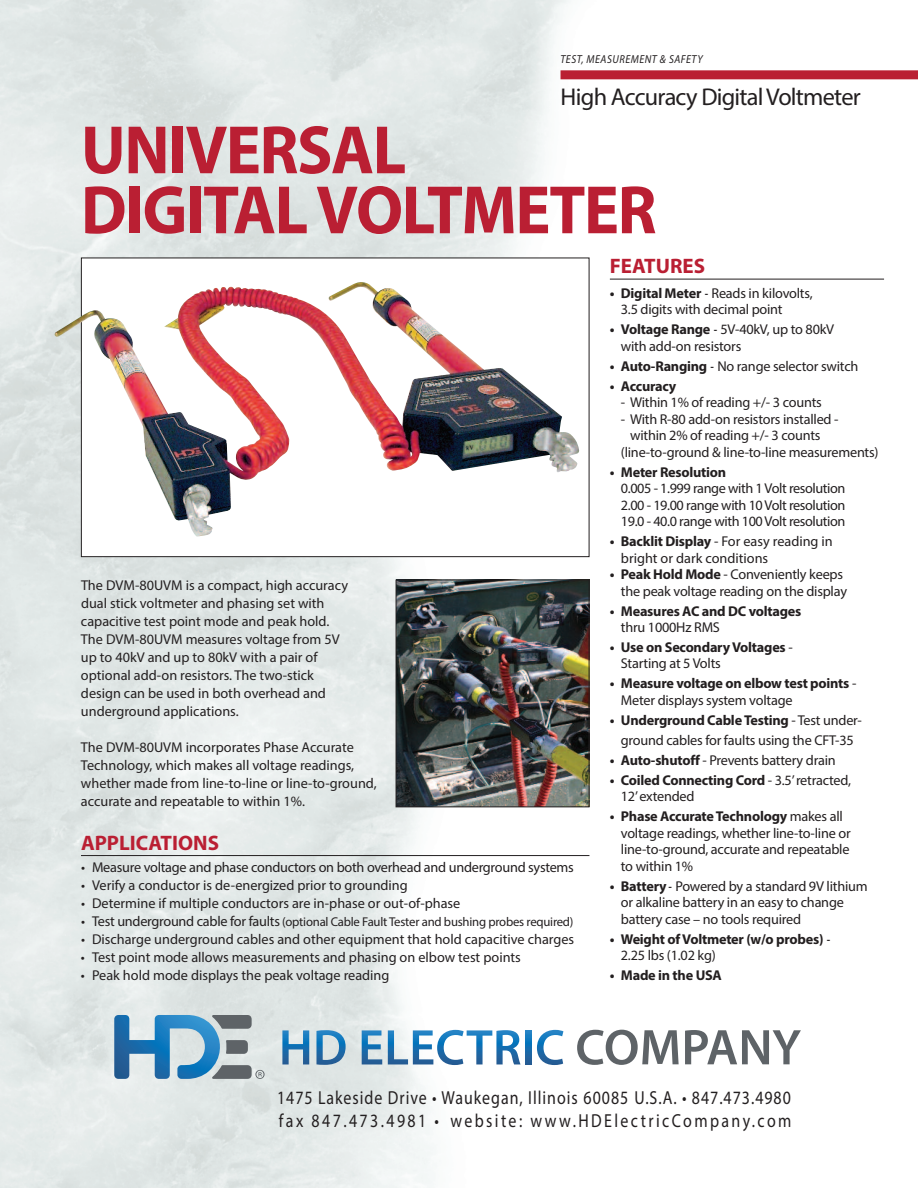
<style>
.page{position:relative;width:918px;height:1188px;background:#fff}
.page>*{position:absolute;margin:0;border:0;box-sizing:border-box;transform-origin:0 0}
.t1{font:700 69px/60px "Myriad Pro";letter-spacing:-.02em;color:#ba1f33;scale:.95 1}
.t2{font:24.3px "Myriad Pro";letter-spacing:-.03em;color:#231f20}
.t3{font:700 21px "Myriad Pro";color:#ba1f33}
.t4{font:18.9px/22.8px "Myriad Pro";letter-spacing:.065em;color:#231f20;scale:.84 1}
.t5{font:14.25px/16.5px "Myriad Pro";letter-spacing:-.005em;color:#231f20}
.t6{font:700 14.25px/16.5px "Myriad Pro";letter-spacing:-.015em;color:#231f20}
.t7{font:12.75px "Myriad Pro";letter-spacing:-.02em;color:#231f20}
.t8{font:italic 11.55px "Myriad Pro";letter-spacing:.05em;color:#231f20;scale:.9 1}
.s1{font-weight:700}
.s2{font-family:"Futura";font-size:15px}
.s3{font-weight:400}
.s4{font-family:"Futura";font-weight:400;font-size:15px}
.s5{font-size:14.25px}
</style>
<div class="page">
<img style="left:0;top:0;width:794px;height:1188px">
<div style="left:561px;top:70px;width:357px;height:9px;background:#ba1f33"></div>
<hr style="left:610px;top:279px;width:274px;height:1px;background:#231f20">
<div style="left:81px;top:258px;width:508px;height:299px;background:#fff"></div>
<img style="left:54px;top:287px;width:524px;height:250px">
<hr style="left:81px;top:855px;width:508px;height:1px;background:#231f20">
<img style="left:398px;top:582px;width:189px;height:223px">
<div style="left:396px;top:580px;width:193px;height:227px;border:1px solid #231f20"></div>
<svg style="left:282px;top:1030px;width:27px;height:34px"></svg>
<svg style="left:316px;top:1030px;width:30px;height:35px"></svg>
<svg style="left:362px;top:1030px;width:20px;height:34px"></svg>
<svg style="left:388px;top:1030px;width:133px;height:35px"></svg>
<svg style="left:525px;top:1030px;width:7px;height:34px"></svg>
<svg style="left:537px;top:1030px;width:26px;height:35px"></svg>
<svg style="left:114px;top:1015px;width:151px;height:64px"></svg>
<svg style="left:577px;top:1030px;width:102px;height:35px"></svg>
<svg style="left:685px;top:1030px;width:116px;height:34px"></svg>
<p class="t8" style="left:561px;top:54px;width:160px">TEST, MEASUREMENT &amp; SAFETY</p>
<h2 class="t2" style="left:561px;top:88px;width:302px">High Accuracy DigitalVoltmeter</h2>
<h1 class="t1" style="left:81px;top:126px;width:607px">UNIVERSAL<br>DIGITALVOLTMETER</h1>
<h3 class="t3" style="left:610px;top:258px;width:97px">FEATURES</h3>
<p class="t5" style="left:621px;top:286px;width:193px;text-indent:-11px"><span class="s1">• Digital Meter</span> <span class="s2">-</span> Reads in kilovolts,<br>3.5 digits with decimal point</p>
<p class="t5" style="left:621px;top:322px;width:215px;text-indent:-11px"><span class="s1">• Voltage Range</span> <span class="s2">-</span> 5V-40kV, up to 80kV with add-on resistors</p>
<p class="t5" style="left:610px;top:359px;width:250px"><span class="s1">• Auto-Ranging</span> <span class="s2">-</span> No range selector switch</p>
<p class="t6" style="left:610px;top:379px;width:68px">• Accuracy</p>
<p class="t5" style="left:621px;top:395px;width:202px">- Within 1% of reading +/- 3 counts</p>
<p class="t5" style="left:621px;top:412px;width:219px">- With R-80 add-on resistors installed -</p>
<p class="t5" style="left:630px;top:428px;width:192px">within 2% of reading +/- 3 counts</p>
<p class="t5" style="left:621px;top:445px;width:259px">(line-to-ground &amp; line-to-line measurements)</p>
<p class="t6" style="left:610px;top:465px;width:118px">• Meter Resolution</p>
<p class="t5" style="left:621px;top:481px;width:226px;text-align:justify">0.005 - 1.999 range with 1Volt resolution 2.00 - 19.00 range with 10Volt resolution 19.0 - 40.0 range with 100Volt resolution</p>
<p class="t5" style="left:621px;top:534px;width:214px;text-indent:-11px"><span class="s1">• Backlit Display</span> - For easy reading in bright or dark conditions</p>
<p class="t5" style="left:610px;top:567px;width:239px;text-align:right"><span class="s1">• Peak Hold Mode</span> - Conveniently keeps the peak voltage reading on the display</p>
<p class="t6" style="left:610px;top:604px;width:193px">• Measures AC and DC voltages</p>
<p class="t5" style="left:621px;top:620px;width:101px">thru 1000Hz RMS</p>
<p class="t6" style="left:621px;top:640px;width:173px;text-indent:-11px">• Use on SecondaryVoltages <span class="s3">-<br>Starting at 5 Volts</span></p>
<p class="t6" style="left:621px;top:677px;width:237px;text-indent:-11px">• Measure voltage on elbow test points <span class="s3">-<br>Meter displays system voltage</span></p>
<p class="t5" style="left:610px;top:711px;width:254px;line-height:20px;text-align:center"><span class="s1">• Underground CableTesting</span> - Test under&shy;ground cables for faults using the CFT-35</p>
<p class="t5" style="left:610px;top:753px;width:227px"><span class="s1">• Auto-shutoff</span> - Prevents battery drain</p>
<p class="t5" style="left:621px;top:773px;width:232px;text-indent:-11px"><span class="s1">• Coiled Connecting Cord</span> - 3.5’retracted,<br>12’extended</p>
<p class="t5" style="left:621px;top:809px;width:231px;text-indent:-11px"><span class="s1">• Phase AccurateTechnology</span> makes all voltage readings, whether line-to-line or line-to-ground, accurate and repeatable to within 1%</p>
<p class="t5" style="left:621px;top:879px;width:248px;text-indent:-11px"><span class="s1">• Battery</span> <span class="s2">-</span> Powered by a standard 9V lithium or alkaline battery in an easy to change battery case – no tools required</p>
<p class="t6" style="left:621px;top:932px;width:211px;text-indent:-11px">• Weight ofVoltmeter (w/o probes) <span class="s4">-<br></span><span class="s3">2.25 lbs (1.02 kg)</span></p>
<p class="t6" style="left:610px;top:968px;width:114px">• Made in the USA</p>
<p class="t5" style="left:81px;top:578px;width:269px;line-height:18px">The DVM-80UVM is a compact, high accuracy dual stick voltmeter and phasing set with capacitive test point mode and peak hold.<br>The DVM-80UVM measures voltage from 5V up to 40kV and up to 80kV with a pair of optional add-on resistors. The two-stick design can be used in both overhead and underground applications.</p>
<p class="t5" style="left:81px;top:740px;width:297px;line-height:18px">The DVM-80UVM incorporates Phase Accurate Technology, which makes all voltage readings, whether made from line-to-line or line-to-ground, accurate and repeatable to within 1%.</p>
<h3 class="t3" style="left:81px;top:835px;width:140px">APPLICATIONS</h3>
<p class="t5" style="left:81px;top:860px;width:494px">• Measure voltage and phase conductors on both overhead and underground systems</p>
<p class="t5" style="left:81px;top:878px;width:328px">• Verify a conductor is de-energized prior to grounding</p>
<p class="t5" style="left:81px;top:896px;width:381px">• Determine if multiple conductors are in-phase or out-of-phase</p>
<p class="t7" style="left:81px;top:917px;width:494px"><span class="s5">• Test underground cable for faults</span> (optional Cable Fault Tester and bushing probes required)</p>
<p class="t5" style="left:81px;top:932px;width:495px">• Discharge underground cables and other equipment that hold capacitive charges</p>
<p class="t5" style="left:81px;top:950px;width:441px">• Test point mode allows measurements and phasing on elbow test points</p>
<p class="t5" style="left:81px;top:968px;width:310px">• Peak hold mode displays the peak voltage reading</p>
<h3 class="t4" style="left:277px;top:1088px;width:614px">1475 Lakeside Drive • Waukegan, Illinois 60085 U.S.A. • 847.473.4980 fax 847.473.4981 • website: www.HDElectricCompany.com</h3>
</div>
